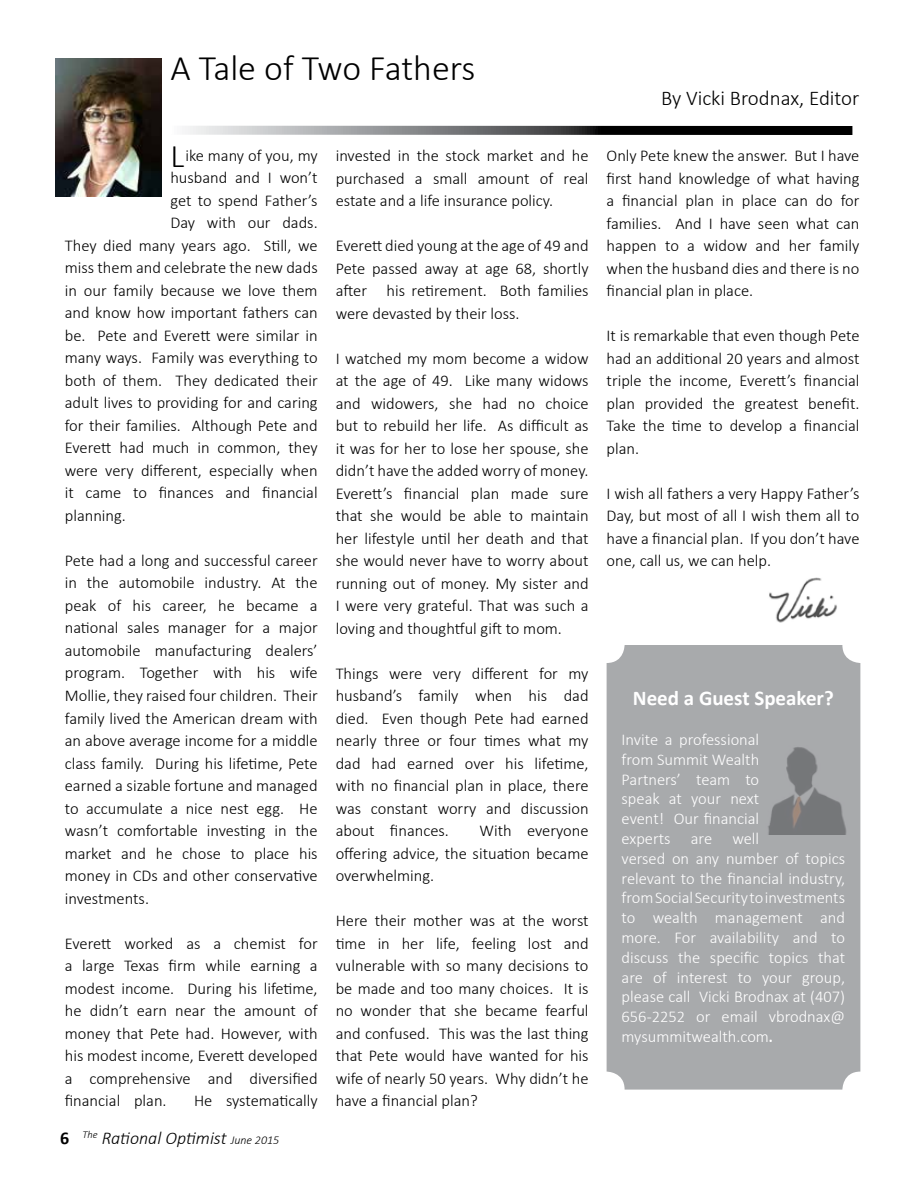
<style>
.page{position:relative;width:918px;height:1188px;background:#fff}
.page>*{position:absolute;margin:0;border:0;box-sizing:border-box;transform-origin:0 0}
.t1{font:300 36px "Calibri";letter-spacing:-.005em;color:#000}
.t2{font:300 21px "Calibri";color:#000}
.t3{font:700 21px "Calibri";color:#fff}
.t4{font:italic 300 18px "Calibri";color:#000}
.t5{font:300 16.5px/22.5px "Calibri";color:#000;text-align:justify}
.t6{font:300 16.5px/19.8px "Calibri";color:#fff}
.s1{font-size:33px}
.s2{font-weight:700;font-style:normal}
.s3{font-size:12px}
.s4{font-weight:700;font-size:15px}
</style>
<div class="page">
<img style="left:56px;top:59px;width:105px;height:138px">
<img style="left:769px;top:577px;width:68px;height:46px">
<div style="left:607px;top:645px;width:253px;height:445px;background:#a8aaac;border-radius:18px"></div>
<svg style="left:185px;top:126px;width:667px;height:9px;background:#5a5b5c"></svg>
<h1 class="t1" style="left:170px;top:45px;width:307px">A Tale of Two Fathers</h1>
<p class="t5" style="left:170px;top:144px;width:149px"><span class="s1">L</span>ike many of you, my</p>
<p class="t5" style="left:170px;top:166px;width:149px">husband and I won’t</p>
<p class="t5" style="left:170px;top:189px;width:149px">get to spend Father’s</p>
<p class="t5" style="left:170px;top:212px;width:149px">Day with our dads.</p>
<p class="t5" style="left:65px;top:234px;width:254px">They died many years ago. Still, we</p>
<p class="t5" style="left:65px;top:257px;width:254px">miss them and celebrate the new dads</p>
<p class="t5" style="left:65px;top:279px;width:254px">in our family because we love them</p>
<p class="t5" style="left:65px;top:302px;width:254px">and know how important fathers can</p>
<p class="t5" style="left:65px;top:324px;width:254px">be. Pete and Everett were similar in</p>
<p class="t5" style="left:65px;top:347px;width:254px">many ways. Family was everything to</p>
<p class="t5" style="left:65px;top:369px;width:254px">both of them. They dedicated their</p>
<p class="t5" style="left:65px;top:392px;width:254px">adult lives to providing for and caring</p>
<p class="t5" style="left:65px;top:414px;width:254px">for their families. Although Pete and</p>
<p class="t5" style="left:65px;top:437px;width:254px">Everett had much in common, they</p>
<p class="t5" style="left:65px;top:459px;width:254px">were very different, especially when</p>
<p class="t5" style="left:65px;top:482px;width:254px">it came to finances and financial</p>
<p class="t5" style="left:65px;top:504px;width:63px">planning.</p>
<p class="t5" style="left:65px;top:549px;width:254px">Pete had a long and successful career in the automobile industry. At the peak of his career, he became a national sales manager for a major automobile manufacturing dealers’ program. Together with his wife Mollie, they raised four children. Their family lived the American dream with an above average income for a middle class family. During his lifetime, Pete earned a sizable fortune and managed to accumulate a nice nest egg. He wasn’t comfortable investing in the market and he chose to place his money in CDs and other conservative investments.</p>
<p class="t5" style="left:65px;top:932px;width:254px">Everett worked as a chemist for a large Texas firm while earning a modest income. During his lifetime, he didn’t earn near the amount of money that Pete had. However, with his modest income, Everett developed a comprehensive and diversified financial plan.</p>
<p class="t5" style="left:194px;top:1089px;width:125px">He systematically</p>
<p class="t4" style="left:60px;top:1127px;width:221px"><span class="s2">6</span> <sup>The</sup> Rational Optimist <span class="s3">June 2015</span></p>
<p class="t5" style="left:336px;top:144px;width:254px">invested in the stock market and he purchased a small amount of real estate and a life insurance policy.</p>
<p class="t5" style="left:336px;top:234px;width:254px">Everett died young at the age of 49 and Pete passed away at age 68, shortly after his retirement. Both families were devasted by their loss.</p>
<p class="t5" style="left:336px;top:347px;width:254px">I watched my mom become a widow at the age of 49. Like many widows and widowers, she had no choice but to rebuild her life. As difficult as it was for her to lose her spouse, she didn’t have the added worry of money.<br>Everett’s financial plan made sure that she would be able to maintain her lifestyle until her death and that she would never have to worry about running out of money. My sister and I were very grateful. That was such a loving and thoughtful gift to mom.</p>
<p class="t5" style="left:336px;top:662px;width:254px">Things were very different for my husband’s family when his dad died. Even though Pete had earned nearly three or four times what my dad had earned over his lifetime, with no financial plan in place, there was constant worry and discussion about finances.</p>
<p class="t5" style="left:336px;top:819px;width:254px;text-indent:144px">With everyone offering advice, the situation became overwhelming.</p>
<p class="t5" style="left:336px;top:909px;width:254px">Here their mother was at the worst time in her life, feeling lost and vulnerable with so many decisions to be made and too many choices. It is no wonder that she became fearful and confused. This was the last thing that Pete would have wanted for his wife of nearly 50 years. Why didn’t he have a financial plan?</p>
<p class="t2" style="left:661px;top:85px;width:200px">By Vicki Brodnax, Editor</p>
<p class="t5" style="left:607px;top:144px;width:254px">Only Pete knew the answer. But I have first hand knowledge of what having a financial plan in place can do for families. And I have seen what can happen to a widow and her family when the husband dies and there is no financial plan in place.</p>
<p class="t5" style="left:607px;top:324px;width:254px">It is remarkable that even though Pete had an additional 20 years and almost triple the income, Everett’s financial plan provided the greatest benefit.<br>Take the time to develop a financial plan.</p>
<p class="t5" style="left:607px;top:482px;width:254px">I wish all fathers a very Happy Father’s Day, but most of all I wish them all to have a financial plan. If you don’t have one, call us, we can help.</p>
<p class="t3" style="left:633px;top:685px;width:202px">Need a Guest Speaker?</p>
<p class="t6" style="left:622px;top:730px;width:225px">Invite a professional<br>from Summit Wealth<br>Partners’ team to<br>speak at your next<br>event! Our financial<br>experts are well<br>versed on any number of topics relevant to the financial industry, from Social Security to investments to wealth management and more. For availability and to discuss the specific topics that are of interest to your group, please call Vicki Brodnax at (407)<br>656-2252 or email vbrodnax@ mysummitwealth.com<span class="s4">.</span></p>
</div>
